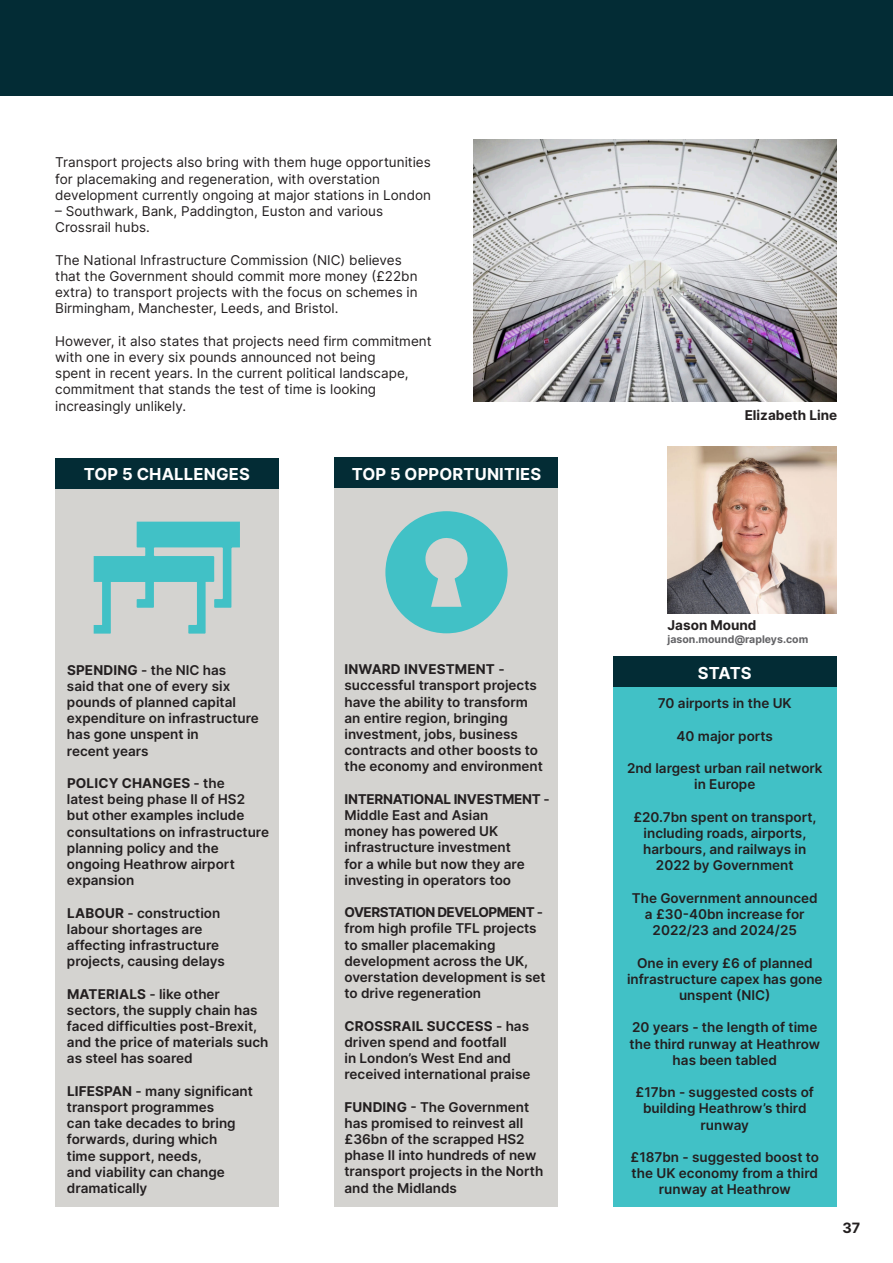
<style>
.page{position:relative;width:893px;height:1263px;background:#fff}
.page>*{position:absolute;margin:0;border:0;box-sizing:border-box;transform-origin:0 0}
.t1{font:700 16.5px "Inter";letter-spacing:.01em;color:#fff}
.t2{font:700 14.25px "Inter";color:#231f20}
.t3{font:600 13.5px/16.2px "Inter";color:#231f20}
.t4{font:13.5px/16.2px "Inter";color:#231f20}
.t5{font:700 13.5px "Inter";color:#231f20}
.t6{font:700 10.5px "Inter";color:#636366}
.s1{font-weight:700}
</style>
<div class="page">
<div style="left:55px;top:488px;width:223px;height:719px;background:#d4d3d0"></div>
<div style="left:0;top:0;width:893px;height:96px;background:#032c35"></div>
<svg style="left:94px;top:522px;width:146px;height:112px"></svg>
<div style="left:55px;top:458px;width:223px;height:30px;background:#032c35"></div>
<div style="left:335px;top:488px;width:223px;height:719px;background:#d4d3d0"></div>
<div style="left:335px;top:458px;width:223px;height:30px;background:#032c35"></div>
<svg style="left:385px;top:511px;width:123px;height:122px"></svg>
<div style="left:613px;top:657px;width:223px;height:550px;background:#41c1c6"></div>
<div style="left:613px;top:657px;width:223px;height:30px;background:#032c35"></div>
<img style="left:474px;top:139px;width:362px;height:263px">
<img style="left:668px;top:446px;width:168px;height:168px">
<p class="t4" style="left:55px;top:154px;width:377px">Transport projects also bring with them huge opportunities for placemaking and regeneration, with overstation development currently ongoing at major stations in London</p>
<p class="t4" style="left:55px;top:203px;width:329px">– Southwark, Bank, Paddington, Euston and various<br>Crossrail hubs.</p>
<p class="t4" style="left:55px;top:251px;width:364px">The National Infrastructure Commission (NIC) believes that the Government should commit more money (£22bn extra) to transport projects with the focus on schemes in Birmingham, Manchester, Leeds, and Bristol.</p>
<p class="t4" style="left:55px;top:332px;width:378px">However, it also states that projects need firm commitment with one in every six pounds announced not being<br>spent in recent years. In the current political landscape, commitment that stands the test of time is looking increasingly unlikely.</p>
<p class="t1" style="left:84px;top:462px;width:168px">TOP 5 CHALLENGES</p>
<p class="t3" style="left:67px;top:661px;width:193px"><span class="s1">SPENDING</span> - the NIC has<br>said that one of every six pounds of planned capital expenditure on infrastructure has gone unspent in<br>recent years</p>
<p class="t3" style="left:67px;top:774px;width:204px"><span class="s1">POLICY CHANGES</span> - the<br>latest being phase II of HS2 but other examples include consultations on infrastructure planning policy and the ongoing Heathrow airport expansion</p>
<p class="t3" style="left:67px;top:904px;width:159px"><span class="s1">LABOUR</span> - construction labour shortages are affecting infrastructure projects, causing delays</p>
<p class="t3" style="left:67px;top:985px;width:203px"><span class="s1">MATERIALS</span> - like other sectors, the supply chain has faced difficulties post-Brexit, and the price of materials such as steel has soared</p>
<p class="t3" style="left:67px;top:1082px;width:187px"><span class="s1">LIFESPAN</span> - many significant transport programmes<br>can take decades to bring forwards, during which<br>time support, needs,<br>and viability can change dramatically</p>
<p class="t1" style="left:352px;top:462px;width:191px">TOP 5 OPPORTUNITIES</p>
<p class="t3" style="left:344px;top:661px;width:200px"><span class="s1">INWARD INVESTMENT</span> - successful transport projects have the ability to transform an entire region, bringing investment, jobs, business contracts and other boosts to the economy and environment</p>
<p class="t3" style="left:344px;top:790px;width:207px"><span class="s1">INTERNATIONAL INVESTMENT</span> -<br>Middle East and Asian<br>money has powered UK infrastructure investment<br>for a while but now they are investing in operators too</p>
<p class="t3" style="left:344px;top:904px;width:203px"><span class="s1">OVERSTATION DEVELOPMENT</span> - from high profile TFL projects to smaller placemaking development across the UK, overstation development is set to drive regeneration</p>
<p class="t3" style="left:344px;top:1017px;width:187px"><span class="s1">CROSSRAIL SUCCESS</span> - has driven spend and footfall<br>in London’s West End and received international praise</p>
<p class="t3" style="left:344px;top:1098px;width:200px"><span class="s1">FUNDING</span> - The Government has promised to reinvest all £36bn of the scrapped HS2 phase II into hundreds of new transport projects in the North and the Midlands</p>
<p class="t5" style="left:745px;top:405px;width:94px">Elizabeth Line</p>
<p class="t5" style="left:668px;top:614px;width:90px">Jason Mound</p>
<p class="t6" style="left:668px;top:631px;width:142px">jason.mound@rapleys.com</p>
<p class="t1" style="left:698px;top:660px;width:55px">STATS</p>
<p class="t3" style="left:658px;top:695px;width:135px">70 airports in the UK</p>
<p class="t3" style="left:676px;top:727px;width:98px">40 major ports</p>
<p class="t3" style="left:627px;top:760px;width:197px;text-align:center">2nd largest urban rail network in Europe</p>
<p class="t3" style="left:633px;top:808px;width:185px;text-align:center">£20.7bn spent on transport, including roads, airports, harbours, and railways in<br>2022 by Government</p>
<p class="t3" style="left:632px;top:889px;width:187px;text-align:center">The Government announced a £30-40bn increase for<br>2022/23 and 2024/25</p>
<p class="t3" style="left:627px;top:954px;width:197px;text-align:center">One in every £6 of planned infrastructure capex has gone unspent (NIC)</p>
<p class="t3" style="left:629px;top:1019px;width:192px;text-align:center">20 years - the length of time the third runway at Heathrow has been tabled</p>
<p class="t3" style="left:636px;top:1084px;width:180px;text-align:center">£17bn - suggested costs of building Heathrow’s third runway</p>
<p class="t3" style="left:630px;top:1148px;width:190px;text-align:center">£187bn - suggested boost to the UK economy from a third runway at Heathrow</p>
<p class="t2" style="left:843px;top:1217px;width:19px">37</p>
</div>
